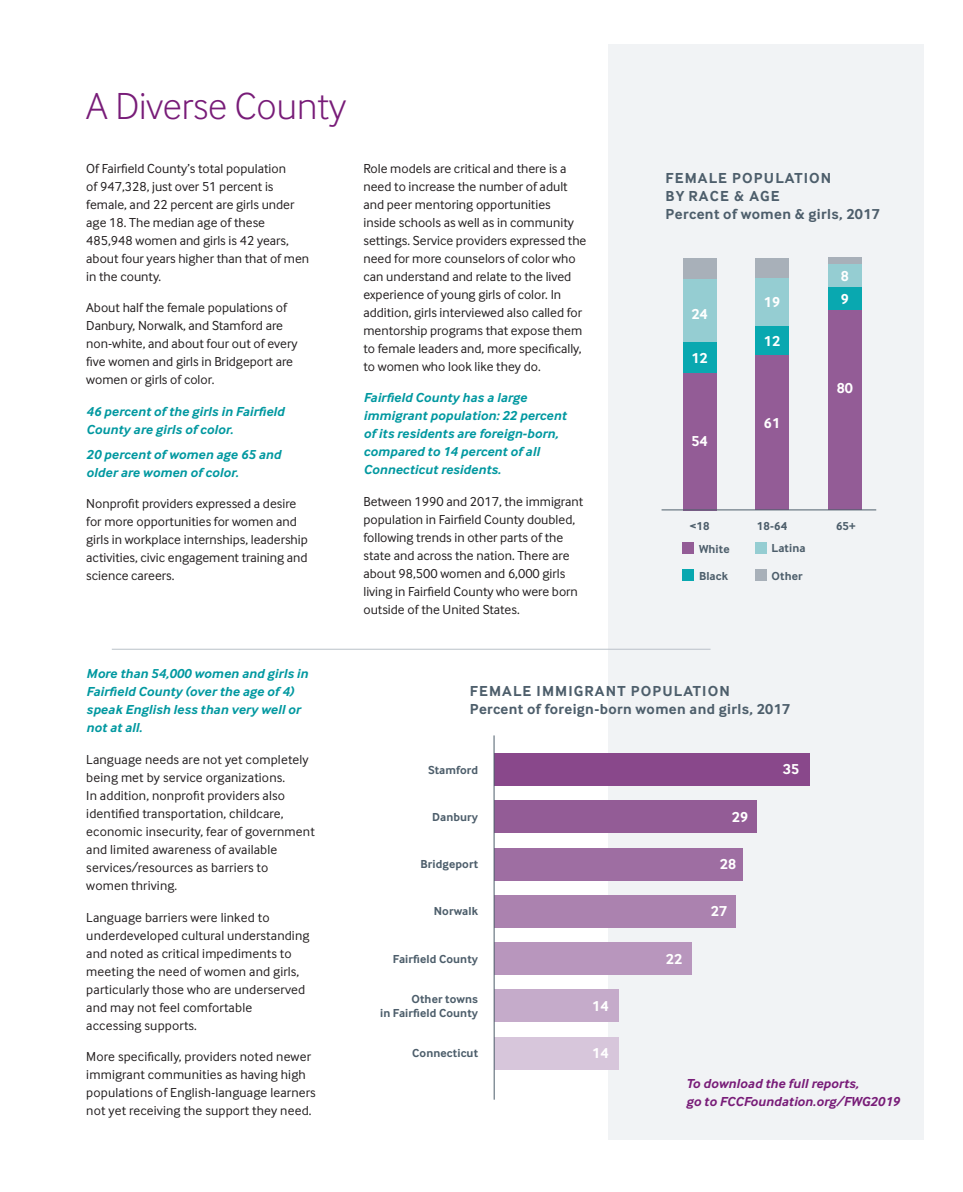
<style>
.page{position:relative;width:963px;height:1192px;background:#fff}
.page>*{position:absolute;margin:0;border:0;box-sizing:border-box;transform-origin:0 0}
.t1{font:300 39px "Inter Face Typo";color:#781c78}
.t2{font:700 15px/18px "Inter Face Typo";letter-spacing:.025em;color:#4d5e6b}
.t3{font:700 15px/18px "Inter Face Typo";letter-spacing:.05em;color:#4d5e6b}
.t4{font:700 15px "Inter Face Typo";letter-spacing:.01em;color:#fff}
.t5{font:13.5px/18px "Inter Face Typo";color:#231f20}
.t6{font:italic 700 13.5px/18px "Inter Face Typo";letter-spacing:.01em;color:#0098a0}
.t7{font:italic 700 13.5px/18px "Inter Face Typo";letter-spacing:.01em;color:#781c78}
.t8{font:700 12px/13.5px "Inter Face Typo";letter-spacing:.01em;color:#4d5e6b;text-align:right}
</style>
<div class="page">
<div style="left:608px;top:44px;width:316px;height:1095px;background:#f1f3f5"></div>
<div style="left:494px;top:753px;width:316px;height:32px;background:#89488b"></div>
<div style="left:494px;top:800px;width:262px;height:32px;background:#935c96"></div>
<div style="left:494px;top:847px;width:248px;height:33px;background:#9e6ea2"></div>
<div style="left:494px;top:895px;width:241px;height:32px;background:#ab82af"></div>
<div style="left:494px;top:942px;width:197px;height:32px;background:#b896bd"></div>
<div style="left:494px;top:989px;width:124px;height:32px;background:#c5abca"></div>
<div style="left:494px;top:1036px;width:124px;height:33px;background:#d7c6db"></div>
<hr style="left:494px;top:735px;width:1px;height:364px;background:#4d5e6b">
<div style="left:683px;top:373px;width:34px;height:137px;background:#935c96"></div>
<div style="left:683px;top:278px;width:34px;height:64px;background:#95cdd2"></div>
<div style="left:683px;top:342px;width:34px;height:31px;background:#09a8b0"></div>
<div style="left:683px;top:258px;width:34px;height:20px;background:#a8b0b9"></div>
<div style="left:755px;top:258px;width:34px;height:20px;background:#a8b0b9"></div>
<div style="left:755px;top:355px;width:34px;height:155px;background:#935c96"></div>
<div style="left:755px;top:326px;width:34px;height:29px;background:#09a8b0"></div>
<div style="left:755px;top:278px;width:34px;height:48px;background:#95cdd2"></div>
<div style="left:828px;top:309px;width:34px;height:201px;background:#935c96"></div>
<div style="left:828px;top:286px;width:34px;height:23px;background:#09a8b0"></div>
<div style="left:828px;top:264px;width:34px;height:22px;background:#95cdd2"></div>
<div style="left:828px;top:258px;width:34px;height:6px;background:#a8b0b9"></div>
<hr style="left:662px;top:509px;width:214px;height:1px;background:#4d5e6b">
<hr style="left:112px;top:649px;width:599px;height:1px;background:#bac1c9">
<div style="left:683px;top:543px;width:11px;height:11px;background:#935c96"></div>
<div style="left:683px;top:570px;width:11px;height:11px;background:#09a8b0"></div>
<div style="left:755px;top:543px;width:11px;height:11px;background:#95cdd2"></div>
<div style="left:755px;top:569px;width:11px;height:12px;background:#a8b0b9"></div>
<h1 class="t1" style="left:86px;top:84px;width:261px">A Diverse County</h1>
<p class="t5" style="left:86px;top:159px;width:224px">Of Fairfield County’s total population<br>of 947,328, just over 51 percent is female, and 22 percent are girls under age 18. The median age of these<br>485,948 women and girls is 42 years, about four years higher than that of men in the county.</p>
<p class="t5" style="left:86px;top:299px;width:213px">About half the female populations of Danbury, Norwalk, and Stamford are non-white, and about four out of every five women and girls in Bridgeport are women or girls of color.</p>
<p class="t6" style="left:86px;top:402px;width:200px">46 percent of the girls in Fairfield<br>County are girls of color.</p>
<p class="t6" style="left:86px;top:445px;width:196px">20 percent of women age 65 and older are women of color.</p>
<p class="t5" style="left:86px;top:494px;width:223px">Nonprofit providers expressed a desire for more opportunities for women and girls in workplace internships, leadership activities, civic engagement training and science careers.</p>
<p class="t5" style="left:363px;top:159px;width:224px">Role models are critical and there is a need to increase the number of adult and peer mentoring opportunities inside schools as well as in community settings. Service providers expressed the need for more counselors of color who can understand and relate to the lived experience of young girls of color. In addition, girls interviewed also called for mentorship programs that expose them to female leaders and, more specifically, to women who look like they do.</p>
<p class="t6" style="left:363px;top:388px;width:204px">Fairfield County has a large immigrant population: 22 percent of its residents are foreign-born, compared to 14 percent of all<br>Connecticut residents.</p>
<p class="t5" style="left:363px;top:492px;width:221px">Between 1990 and 2017, the immigrant population in Fairfield County doubled, following trends in other parts of the state and across the nation. There are about 98,500 women and 6,000 girls living in Fairfield County who were born outside of the United States.</p>
<p class="t3" style="left:666px;top:169px;width:216px">FEMALE POPULATION<br>BY RACE &amp; AGE<br>Percent of women &amp; girls, 2017</p>
<p class="t4" style="left:691px;top:305px;width:18px">24</p>
<p class="t4" style="left:691px;top:349px;width:18px">12</p>
<p class="t4" style="left:691px;top:432px;width:18px">54</p>
<p class="t4" style="left:764px;top:293px;width:18px">19</p>
<p class="t4" style="left:764px;top:332px;width:18px">12</p>
<p class="t4" style="left:764px;top:414px;width:18px">61</p>
<p class="t4" style="left:841px;top:267px;width:10px">8</p>
<p class="t4" style="left:841px;top:290px;width:10px">9</p>
<p class="t4" style="left:837px;top:379px;width:18px">80</p>
<p class="t8" style="left:690px;top:519px;width:21px">&lt;18</p>
<p class="t8" style="left:757px;top:519px;width:32px">18-64</p>
<p class="t8" style="left:836px;top:519px;width:21px">65+</p>
<p class="t8" style="left:699px;top:541px;width:32px">White</p>
<p class="t8" style="left:699px;top:568px;width:31px">Black</p>
<p class="t8" style="left:772px;top:541px;width:36px">Latina</p>
<p class="t8" style="left:772px;top:568px;width:33px">Other</p>
<p class="t6" style="left:86px;top:664px;width:223px">More than 54,000 women and girls in<br>Fairfield County (over the age of 4) speak English less than very well or not at all.</p>
<p class="t5" style="left:86px;top:750px;width:230px">Language needs are not yet completely being met by service organizations.<br>In addition, nonprofit providers also identified transportation, childcare, economic insecurity, fear of government and limited awareness of available services/resources as barriers to<br>women thriving.</p>
<p class="t5" style="left:86px;top:907px;width:225px">Language barriers were linked to underdeveloped cultural understanding and noted as critical impediments to meeting the need of women and girls, particularly those who are underserved and may not feel comfortable accessing supports.</p>
<p class="t5" style="left:86px;top:1047px;width:231px">More specifically, providers noted newer immigrant communities as having high populations of English-language learners not yet receiving the support they need.</p>
<p class="t2" style="left:470px;top:682px;width:322px">FEMALE IMMIGRANT POPULATION<br>Percent of foreign-born women and girls, 2017</p>
<p class="t8" style="left:428px;top:762px;width:52px">Stamford</p>
<p class="t8" style="left:432px;top:809px;width:48px">Danbury</p>
<p class="t8" style="left:421px;top:857px;width:59px">Bridgeport</p>
<p class="t8" style="left:434px;top:904px;width:46px">Norwalk</p>
<p class="t8" style="left:393px;top:951px;width:87px">Fairfield County</p>
<p class="t8" style="left:380px;top:992px;width:100px">Other towns<br>in Fairfield County</p>
<p class="t8" style="left:412px;top:1046px;width:67px">Connecticut</p>
<p class="t4" style="left:592px;top:996px;width:18px">14</p>
<p class="t4" style="left:592px;top:1044px;width:18px">14</p>
<p class="t4" style="left:666px;top:949px;width:18px">22</p>
<p class="t4" style="left:732px;top:808px;width:18px">29</p>
<p class="t4" style="left:720px;top:855px;width:18px">28</p>
<p class="t4" style="left:711px;top:902px;width:18px">27</p>
<p class="t4" style="left:783px;top:760px;width:18px">35</p>
<p class="t7" style="left:686px;top:1074px;width:215px">To download the full reports,<br>go to FCCFoundation.org/FWG2019</p>
</div>
